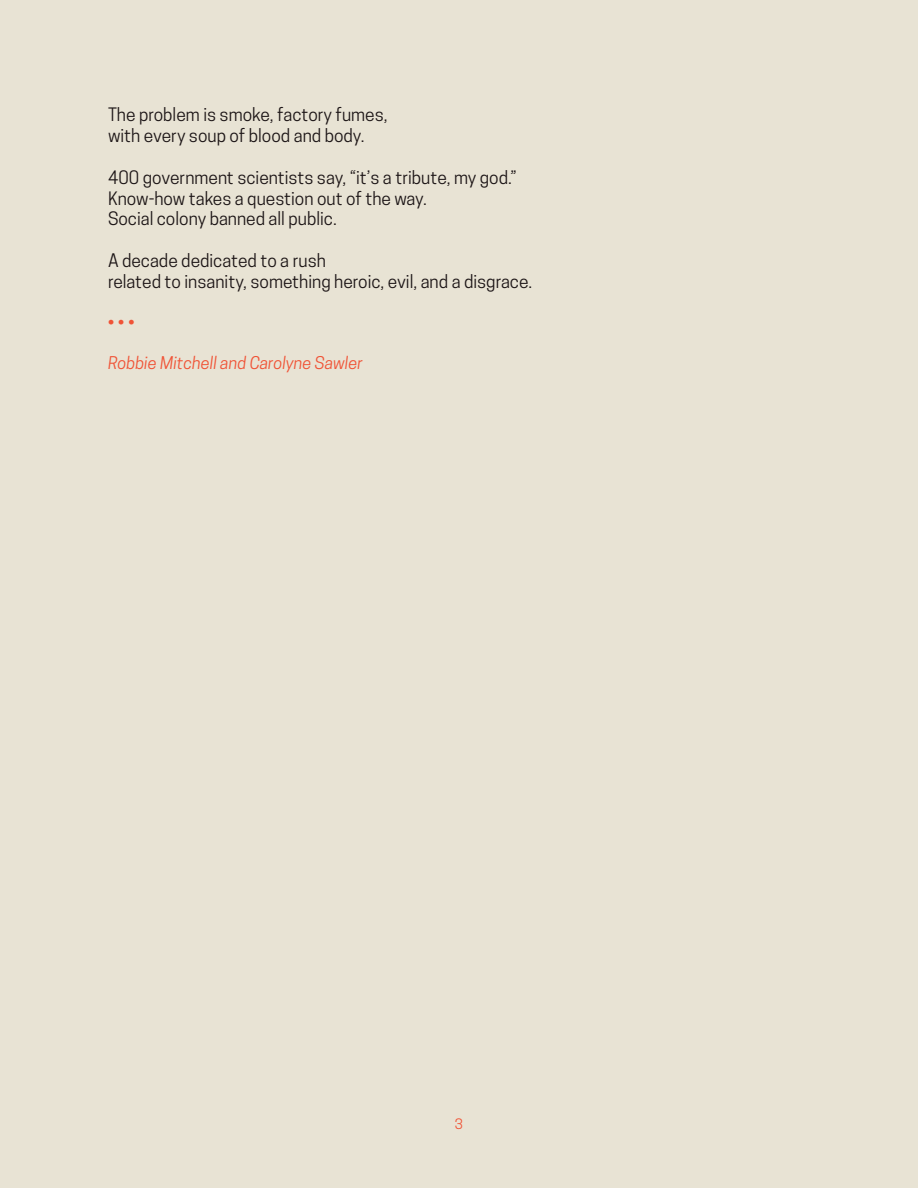
<style>
.page{position:relative;width:918px;height:1188px;background:#e8e3d4}
.page>*{position:absolute;margin:0;border:0;box-sizing:border-box;transform-origin:0 0}
.t1{font:700 18px "Asap";color:#f05336}
.t2{font:17.4px "Cooper Hewitt";color:#1c1516}
.t3{font:italic 16.5px "Cooper Hewitt";color:#f05336}
.t4{font:13.5px "Cooper Hewitt";color:#f05336}
</style>
<div class="page">
<p class="t2" style="left:108px;top:104px;width:281px">The problem is smoke, factory fumes,</p>
<p class="t2" style="left:108px;top:125px;width:258px">with every soup of blood and body.</p>
<p class="t2" style="left:108px;top:167px;width:410px">400 government scientists say, “it’s a tribute, my god.”</p>
<p class="t2" style="left:108px;top:188px;width:320px">Know-how takes a question out of the way.</p>
<p class="t2" style="left:108px;top:209px;width:230px">Social colony banned all public.</p>
<p class="t2" style="left:108px;top:250px;width:219px">A decade dedicated to a rush</p>
<p class="t2" style="left:108px;top:271px;width:426px">related to insanity, something heroic, evil, and a disgrace.</p>
<p class="t1" style="left:108px;top:311px;width:28px">•• •</p>
<p class="t3" style="left:108px;top:354px;width:256px">Robbie Mitchell and Carolyne Sawler</p>
<p class="t4" style="left:455px;top:1116px;width:10px">3</p>
</div>
